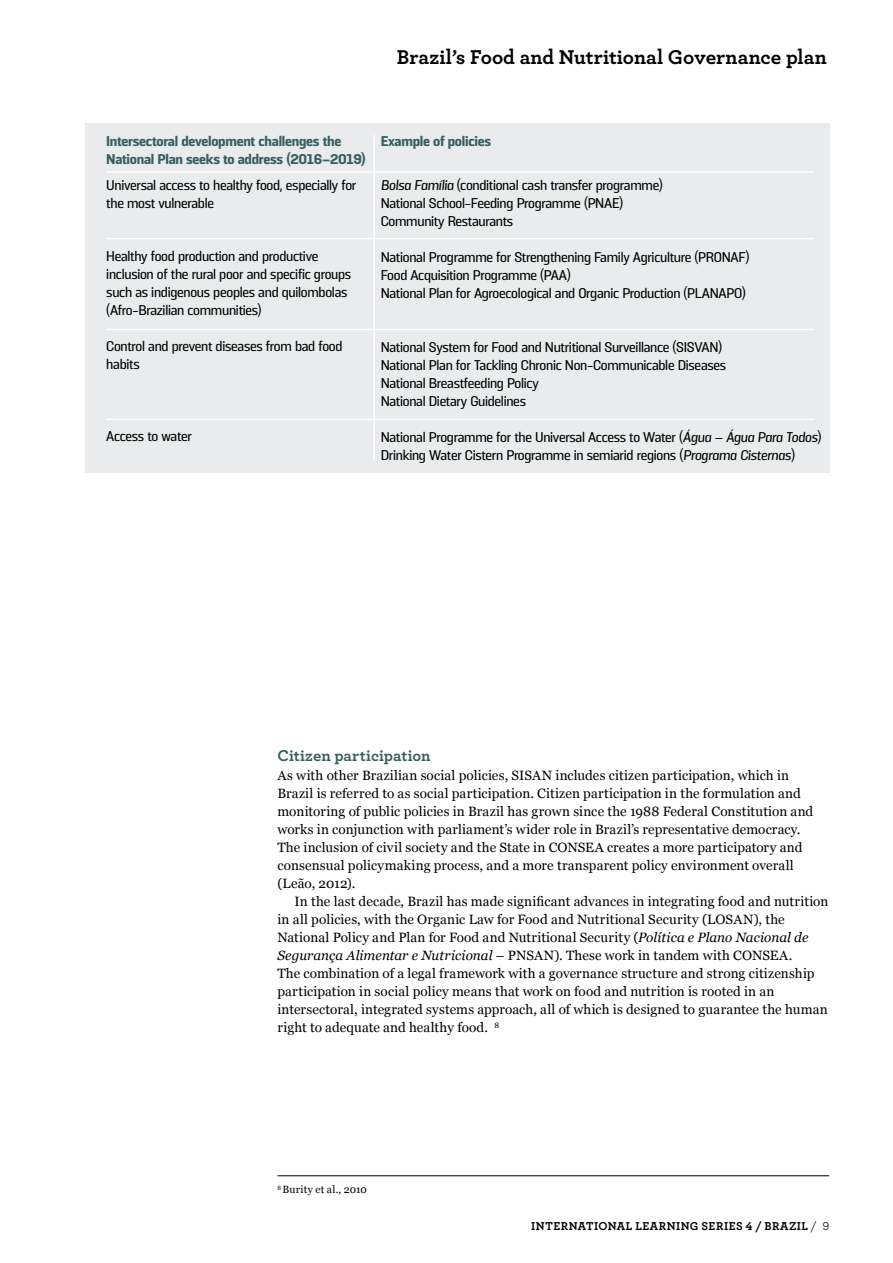
<style>
.page{position:relative;width:893px;height:1263px;background:#fff}
.page>*{position:absolute;margin:0;border:0;box-sizing:border-box;transform-origin:0 0}
.t1{font:700 21px "Archer Pro";color:#000}
.t2{font:700 16.5px "Archer Pro";color:#385f5f}
.t3{font:500 14.1px/18px "Solido";letter-spacing:-.02em;color:#000}
.t4{font:900 14.1px/18px "Solido";letter-spacing:-.02em;color:#385f5f}
.t5{font:13.5px/18px "Georgia";letter-spacing:.01em;color:#000}
.t6{font:700 12px "Archer Pro";letter-spacing:.045em;color:#000}
.t7{font:10.5px "Georgia";letter-spacing:.015em;color:#000}
.s1{font-style:italic}
.s2{font-weight:400}
</style>
<div class="page">
<div style="left:85px;top:123px;width:744px;height:349px;background:#e9ebec"></div>
<hr style="left:277px;top:1175px;width:552px;height:1px;background:#000">
<hr style="left:373px;top:135px;width:2px;height:325px;background:#fff">
<hr style="left:106px;top:171px;width:708px;height:2px;background:#fff">
<hr style="left:106px;top:238px;width:708px;height:1px;background:#fff">
<hr style="left:106px;top:329px;width:708px;height:1px;background:#fff">
<hr style="left:106px;top:419px;width:708px;height:1px;background:#fff">
<h1 class="t1" style="left:397px;top:40px;width:431px">Brazil’s Food and Nutritional Governance plan</h1>
<p class="t4" style="left:106px;top:133px;width:261px">Intersectoral development challenges the<br>National Plan seeks to address (2016–2019)</p>
<p class="t3" style="left:106px;top:177px;width:252px">Universal access to healthy food, especially for the most vulnerable</p>
<p class="t3" style="left:106px;top:248px;width:246px">Healthy food production and productive inclusion of the rural poor and specific groups such as indigenous peoples and quilombolas (Afro-Brazilian communities)</p>
<p class="t3" style="left:106px;top:338px;width:238px">Control and prevent diseases from bad food habits</p>
<p class="t3" style="left:106px;top:428px;width:87px">Access to water</p>
<p class="t4" style="left:381px;top:133px;width:112px">Example of policies</p>
<p class="t3" style="left:381px;top:177px;width:284px"><span class="s1">Bolsa Família</span> (conditional cash transfer programme)<br>National School-Feeding Programme (PNAE)<br>Community Restaurants</p>
<p class="t3" style="left:381px;top:249px;width:370px">National Programme for Strengthening Family Agriculture (PRONAF)<br>Food Acquisition Programme (PAA)<br>National Plan for Agroecological and Organic Production (PLANAPO)</p>
<p class="t3" style="left:381px;top:339px;width:347px">National System for Food and Nutritional Surveillance (SISVAN)<br>National Plan for Tackling Chronic Non-Communicable Diseases National Breastfeeding Policy<br>National Dietary Guidelines</p>
<p class="t3" style="left:381px;top:429px;width:442px">National Programme for the Universal Access to Water (<span class="s1">Água – Água Para Todos</span>)<br>Drinking Water Cistern Programme in semiarid regions (<span class="s1">Programa Cisternas</span>)</p>
<p class="t2" style="left:277px;top:742px;width:155px">Citizen participation</p>
<p class="t5" style="left:277px;top:766px;width:537px">As with other Brazilian social policies, SISAN includes citizen participation, which in Brazil is referred to as social participation. Citizen participation in the formulation and monitoring of public policies in Brazil has grown since the 1988 Federal Constitution and works in conjunction with parliament’s wider role in Brazil’s representative democracy.<br>The inclusion of civil society and the State in CONSEA creates a more participatory and consensual policymaking process, and a more transparent policy environment overall (Leão, 2012).</p>
<p class="t5" style="left:277px;top:892px;width:552px;text-indent:17px">In the last decade, Brazil has made significant advances in integrating food and nutrition in all policies, with the Organic Law for Food and Nutritional Security (LOSAN), the National Policy and Plan for Food and Nutritional Security (<span class="s1">Política e Plano Nacional de Segurança Alimentar e Nutricional</span> – PNSAN). These work in tandem with CONSEA.<br>The combination of a legal framework with a governance structure and strong citizenship participation in social policy means that work on food and nutrition is rooted in an intersectoral, integrated systems approach, all of which is designed to guarantee the human right to adequate and healthy food. <sup>8</sup></p>
<p class="t7" style="left:277px;top:1182px;width:91px"><sup>8</sup> Burity et al., 2010</p>
<p class="t6" style="left:531px;top:1216px;width:299px">INTERNATIONAL LEARNING SERIES 4 / BRAZIL <span class="s2">/ 9</span></p>
</div>
